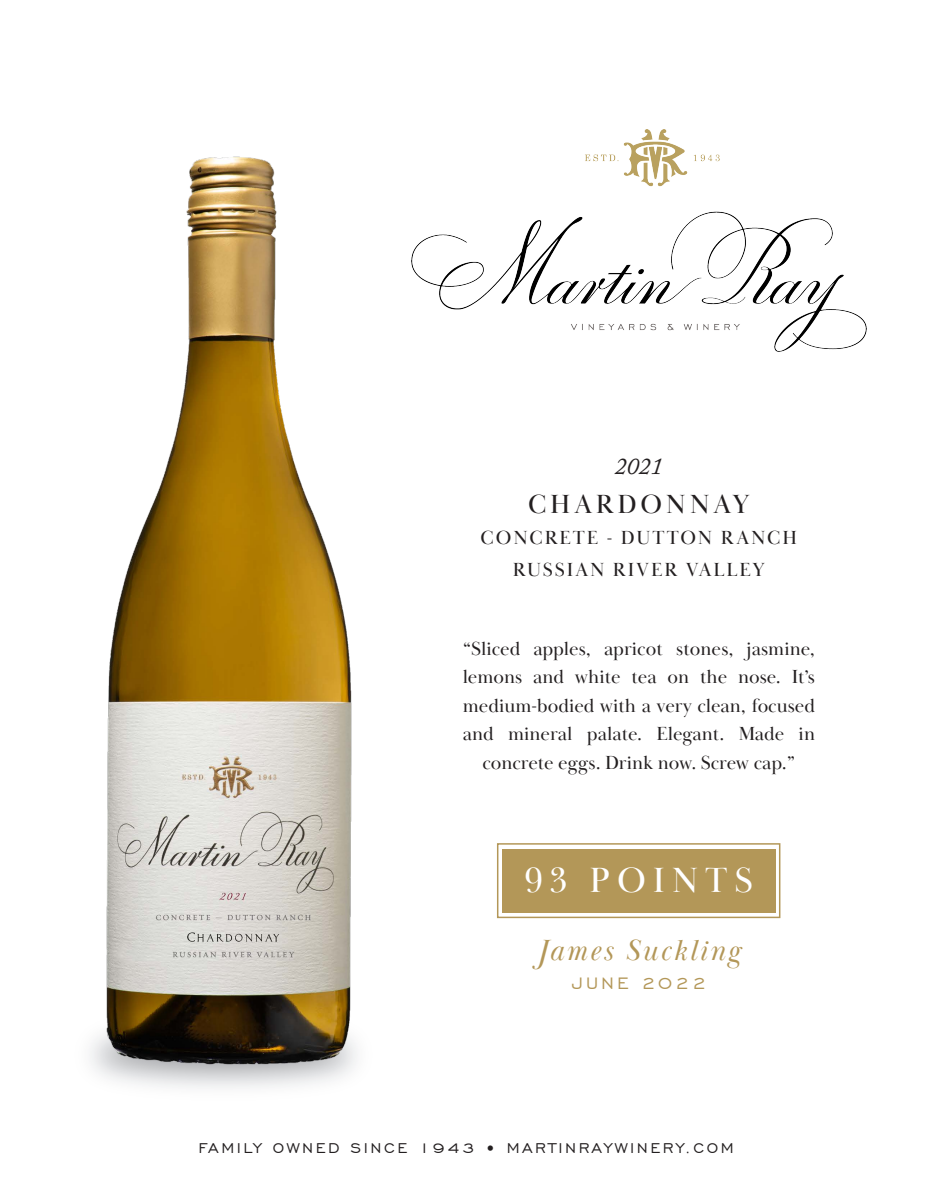
<style>
.page{position:relative;width:932px;height:1202px;background:#fff}
.page>*{position:absolute;margin:0;border:0;box-sizing:border-box;transform-origin:0 0}
.t1{font:36px "Baskerville Display PT";letter-spacing:.19em;color:#fff}
.t2{font:italic 30px "Baskerville Display PT";letter-spacing:.08em;color:#b39758}
.t3{font:27px "Baskerville Display PT";letter-spacing:.14em;color:#231f20}
.t4{font:italic 24px "Adobe Caslon Pro";color:#231f20}
.t5{font:21px "Engravers Gothic BT";letter-spacing:.14em;color:#b39758}
.Review{font:19.5px/28.5px "Baskerville Display PT";color:#231f20;text-align:center}
.Review-2{font:19.5px "Baskerville Display PT";letter-spacing:.1em;color:#231f20}
.t6{font:18px "Engravers Gothic BT";letter-spacing:.14em;color:#231f20}
</style>
<div class="page">
<div style="left:502px;top:848px;width:273px;height:64px;background:#b39758"></div>
<div style="left:497px;top:843px;width:283px;height:75px;border:2px solid #b39758"></div>
<img style="left:92px;top:156px;width:273px;height:922px">
<img style="left:411px;top:129px;width:455px;height:223px">
<p class="t4" style="left:615px;top:451px;width:49px">2021</p>
<p class="t3" style="left:528px;top:488px;width:223px">CHARDONNAY</p>
<p class="Review-2" style="left:480px;top:526px;width:318px">CONCRETE - DUTTON RANCH</p>
<p class="Review-2" style="left:513px;top:558px;width:253px">RUSSIAN RIVER VALLEY</p>
<p class="Review" style="left:462px;top:634px;width:354px">“Sliced apples, apricot stones, jasmine, lemons and white tea on the nose. It’s medium-bodied with a very clean, focused and mineral palate. Elegant. Made in concrete eggs. Drink now. Screw cap.”</p>
<p class="t1" style="left:524px;top:858px;width:230px">93 POINTS</p>
<p class="t2" style="left:538px;top:933px;width:203px">James Suckling</p>
<p class="t5" style="left:572px;top:971px;width:136px">JUNE 2022</p>
<p class="t6" style="left:198px;top:1138px;width:536px">FAMILY OWNED SINCE 1943 • MARTINRAYWINERY.COM</p>
</div>
